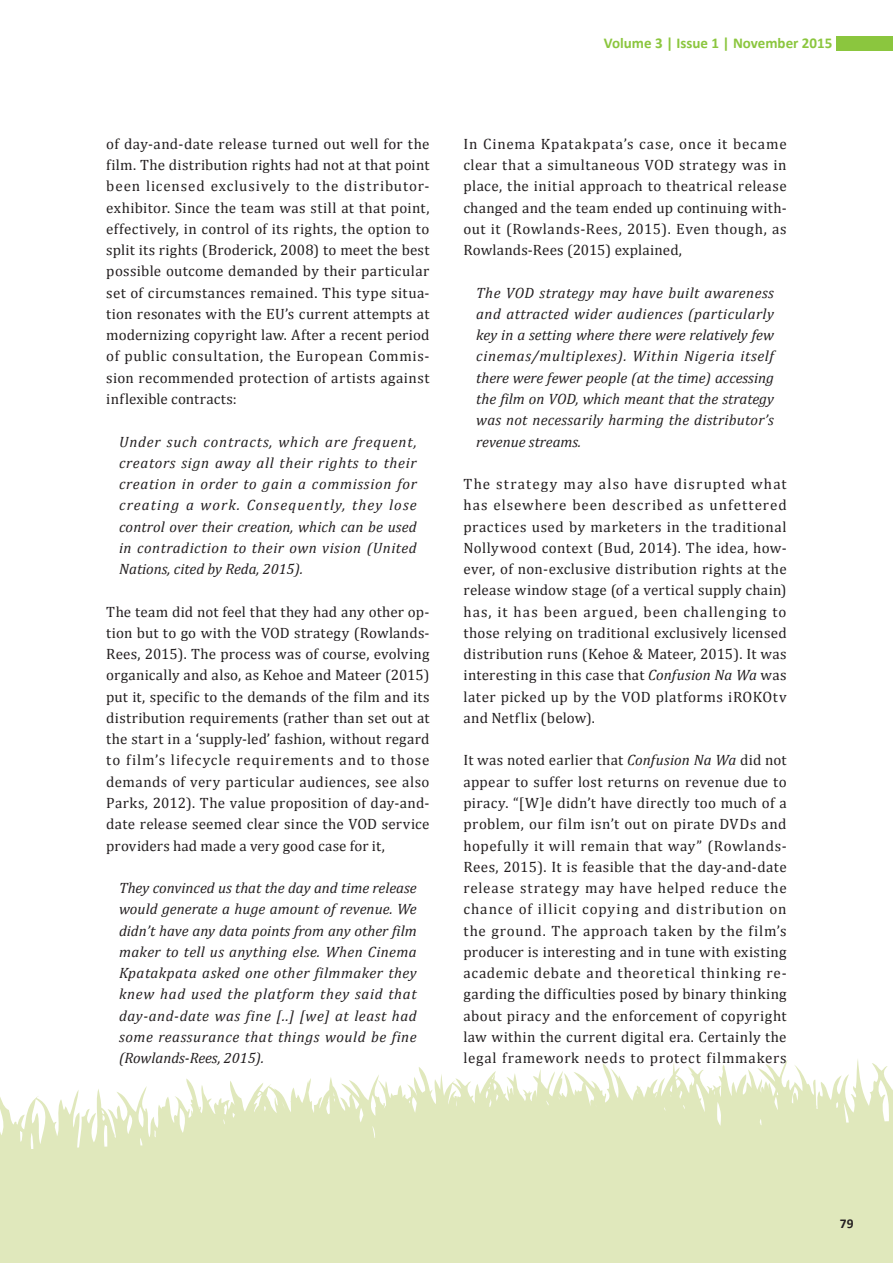
<style>
.page{position:relative;width:893px;height:1263px;background:#fff}
.page>*{position:absolute;margin:0;border:0;box-sizing:border-box;transform-origin:0 0}
.journal{font:15px/21.3px "Cambria";letter-spacing:.025em;color:#231f20;text-align:justify}
.journal_quotation{font:italic 15px/21.3px "Cambria";letter-spacing:.02em;color:#231f20;text-align:justify}
.t1{font:700 15px "Calibri";color:#8bc63e}
.t2{font:700 13.5px "Calibri";color:#231f20}
.s1{font-style:italic}
</style>
<div class="page">
<svg style="left:0;top:1059px;width:893px;height:204px;fill:#e0e8bc"></svg>
<div style="left:836px;top:36px;width:57px;height:15px;background:#8bc63e"></div>
<p class="t1" style="left:604px;top:33px;width:230px">Volume 3 | Issue 1 | November 2015</p>
<p class="journal" style="left:106px;top:133px;width:325px">of day-and-date release turned out well for the film. The distribution rights had not at that point been licensed exclusively to the distributor&shy;exhibitor. Since the team was still at that point, effectively, in control of its rights, the option to split its rights (Broderick, 2008) to meet the best possible outcome demanded by their particular set of circumstances remained. This type situa&shy;tion resonates with the EU’s current attempts at modernizing copyright law. After a recent period of public consultation, the European Commis&shy;sion recommended protection of artists against inflexible contracts:</p>
<p class="journal_quotation" style="left:119px;top:430px;width:299px">Under such contracts, which are frequent, creators sign away all their rights to their creation in order to gain a commission for creating a work. Consequently, they lose control over their creation, which can be used in contradiction to their own vision (United Nations, cited by Reda, 2015).</p>
<p class="journal" style="left:106px;top:601px;width:325px">The team did not feel that they had any other op&shy;tion but to go with the VOD strategy (Rowlands-Rees, 2015). The process was of course, evolving organically and also, as Kehoe and Mateer (2015) put it, specific to the demands of the film and its distribution requirements (rather than set out at the start in a ‘supply-led’ fashion, without regard to film’s lifecycle requirements and to those demands of very particular audiences, see also Parks, 2012). The value proposition of day-and&shy;date release seemed clear since the VOD service providers had made a very good case for it,</p>
<p class="journal_quotation" style="left:119px;top:877px;width:299px">They convinced us that the day and time release would generate a huge amount of revenue. We didn’t have any data points from any other film maker to tell us anything else. When Cinema Kpatakpata asked one other filmmaker they knew had used the platform they said that day-and-date was fine [..] [we] at least had some reassurance that things would be fine (Rowlands-Rees, 2015).</p>
<p class="journal" style="left:463px;top:133px;width:325px">In Cinema Kpatakpata’s case, once it became clear that a simultaneous VOD strategy was in place, the initial approach to theatrical release changed and the team ended up continuing with&shy;out it (Rowlands-Rees, 2015). Even though, as Rowlands-Rees (2015) explained,</p>
<p class="journal_quotation" style="left:476px;top:281px;width:299px">The VOD strategy may have built awareness and attracted wider audiences (particularly key in a setting where there were relatively few cinemas/multiplexes). Within Nigeria itself there were fewer people (at the time) accessing the film on VOD, which meant that the strategy was not necessarily harming the distributor’s revenue streams.</p>
<p class="journal" style="left:463px;top:473px;width:325px">The strategy may also have disrupted what has elsewhere been described as unfettered practices used by marketers in the traditional Nollywood context (Bud, 2014). The idea, how&shy;ever, of non-exclusive distribution rights at the release window stage (of a vertical supply chain) has, it has been argued, been challenging to those relying on traditional exclusively licensed distribution runs (Kehoe &amp; Mateer, 2015). It was interesting in this case that <span class="s1">Confusion Na Wa</span> was later picked up by the VOD platforms iROKOtv and Netflix (below).</p>
<p class="journal" style="left:463px;top:750px;width:325px">It was noted earlier that <span class="s1">Confusion Na Wa</span> did not appear to suffer lost returns on revenue due to piracy. “[W]e didn’t have directly too much of a problem, our film isn’t out on pirate DVDs and hopefully it will remain that way” (Rowlands-Rees, 2015). It is feasible that the day-and-date release strategy may have helped reduce the chance of illicit copying and distribution on the ground. The approach taken by the film’s producer is interesting and in tune with existing academic debate and theoretical thinking re&shy;garding the difficulties posed by binary thinking about piracy and the enforcement of copyright law within the current digital era. Certainly the legal framework needs to protect filmmakers</p>
<p class="t2" style="left:840px;top:1214px;width:15px">79</p>
</div>
